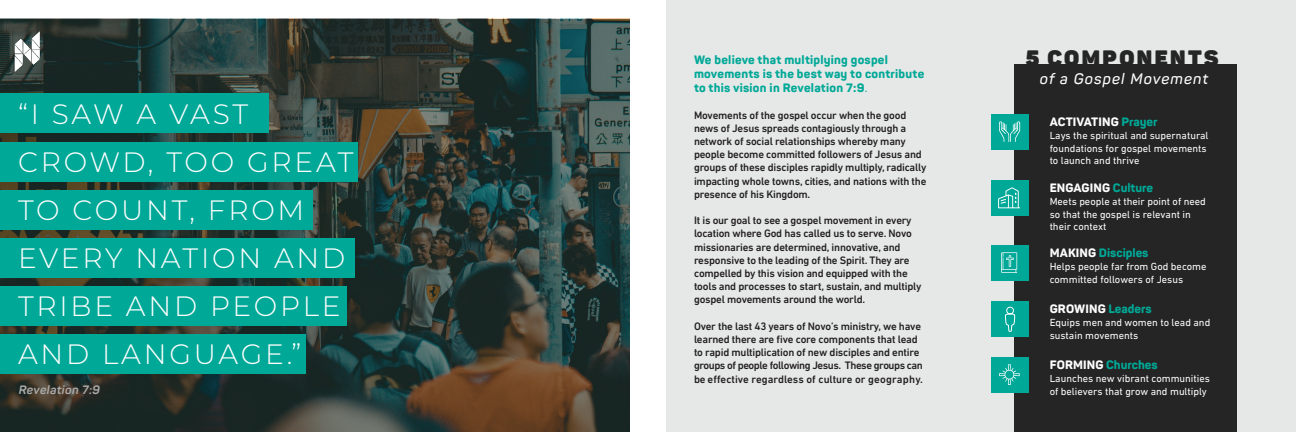
<style>
.page{position:relative;width:1296px;height:432px;background:#fff}
.page>*{position:absolute;margin:0;border:0;box-sizing:border-box;transform-origin:0 0}
.t1{font:300 28px/48px "Montserrat";letter-spacing:.1em;color:#fff}
.t2{font:800 22px "Panton";letter-spacing:.11em;color:#242524}
.t3{font:italic 600 15px "Panton";letter-spacing:.06em;color:#fff}
.t4{font:800 12px/14.4px "Panton";letter-spacing:.02em;color:#00a897}
.t5{font:800 12px "Panton";color:#fff}
.t6{font:800 12px "Panton";color:#00a897}
.t7{font:italic 700 12px "Panton";letter-spacing:.02em;color:#acacac}
.t8{font:500 11px/13.2px "DIN Next LT Pro";letter-spacing:-.02em;color:#231f20}
.t9{font:10.5px/12.6px "DIN Next LT Pro";color:#fff}
.s1{font-family:"DIN Next LT Pro";font-weight:400}
.s2{color:#00a897}
.s3{color:#fff}
</style>
<div class="page">
<img style="left:0;top:19px;width:629px;height:413px">
<div style="left:0;top:334px;width:306px;height:39px;background:#00a897"></div>
<div style="left:0;top:286px;width:347px;height:39px;background:#00a897"></div>
<div style="left:0;top:238px;width:354px;height:39px;background:#00a897"></div>
<div style="left:0;top:190px;width:312px;height:39px;background:#00a897"></div>
<div style="left:0;top:142px;width:358px;height:39px;background:#00a897"></div>
<div style="left:0;top:93px;width:268px;height:39px;background:#00a897"></div>
<img style="left:0;top:18px;width:63px;height:66px">
<div style="left:666px;top:0;width:630px;height:432px;background:#e5e8e7"></div>
<div style="left:1014px;top:65px;width:222px;height:367px;background:#242524"></div>
<div style="left:991px;top:114px;width:37px;height:36px;background:#00a897"></div>
<svg style="left:999px;top:121px;width:21px;height:21px"></svg>
<div style="left:991px;top:180px;width:37px;height:36px;background:#00a897"></div>
<div style="left:991px;top:245px;width:37px;height:36px;background:#00a897"></div>
<div style="left:991px;top:301px;width:37px;height:36px;background:#00a897"></div>
<div style="left:991px;top:357px;width:37px;height:36px;background:#00a897"></div>
<svg style="left:998px;top:187px;width:22px;height:21px"></svg>
<svg style="left:1001px;top:252px;width:16px;height:21px"></svg>
<svg style="left:999px;top:364px;width:21px;height:21px"></svg>
<svg style="left:1005px;top:306px;width:10px;height:26px"></svg>
<p class="t1" style="left:18px;top:89px;width:337px">“I SAW A VAST<br>CROWD, TOO GREAT<br>TO COUNT, FROM<br>EVERY NATION AND<br>TRIBE AND PEOPLE<br>AND LANGUAGE.”</p>
<p class="t7" style="left:19px;top:383px;width:83px">Revelation 7:9</p>
<p class="t4" style="left:694px;top:52px;width:232px">We believe that multiplying gospel movements is the best way to contribute to this vision in Revelation 7:9<span class="s1">.</span></p>
<p class="t2" style="left:1026px;top:43px;width:194px">5 COMPONENTS</p>
<p class="t3" style="left:1040px;top:69px;width:170px">of a Gospel Movement</p>
<p class="t8" style="left:694px;top:108px;width:234px">Movements of the gospel occur when the good news of Jesus spreads contagiously through a network of social relationships whereby many people become committed followers of Jesus and groups of these disciples rapidly multiply, radically impacting whole towns, cities, and nations with the presence of his Kingdom.</p>
<p class="t8" style="left:694px;top:214px;width:229px">It is our goal to see a gospel movement in every location where God has called us to serve. Novo missionaries are determined, innovative, and responsive to the leading of the Spirit. They are compelled by this vision and equipped with the tools and processes to start, sustain, and multiply gospel movements around the world.</p>
<p class="t8" style="left:694px;top:319px;width:230px">Over the last 43 years of Novo’s ministry, we have learned there are five core components that lead to rapid multiplication of new disciples and entire groups of people following Jesus. These groups can be effective regardless of culture or geography.</p>
<p class="t5" style="left:1050px;top:114px;width:109px">ACTIVATING <span class="s2">Prayer</span></p>
<p class="t9" style="left:1050px;top:129px;width:160px">Lays the spiritual and supernatural foundations for gospel movements to launch and thrive</p>
<p class="t5" style="left:1050px;top:180px;width:105px">ENGAGING <span class="s2">Culture</span></p>
<p class="t9" style="left:1050px;top:195px;width:158px">Meets people at their point of need so that the gospel is relevant in their context</p>
<p class="t6" style="left:1050px;top:245px;width:100px"><span class="s3">MAKING</span> Disciples</p>
<p class="t9" style="left:1050px;top:260px;width:158px">Helps people far from God become committed followers of Jesus</p>
<p class="t5" style="left:1050px;top:301px;width:104px">GROWING <span class="s2">Leaders</span></p>
<p class="t9" style="left:1050px;top:316px;width:162px">Equips men and women to lead and sustain movements</p>
<p class="t6" style="left:1050px;top:357px;width:110px"><span class="s3">FORMING</span> Churches</p>
<p class="t9" style="left:1050px;top:372px;width:162px">Launches new vibrant communities of believers that grow and multiply</p>
</div>
